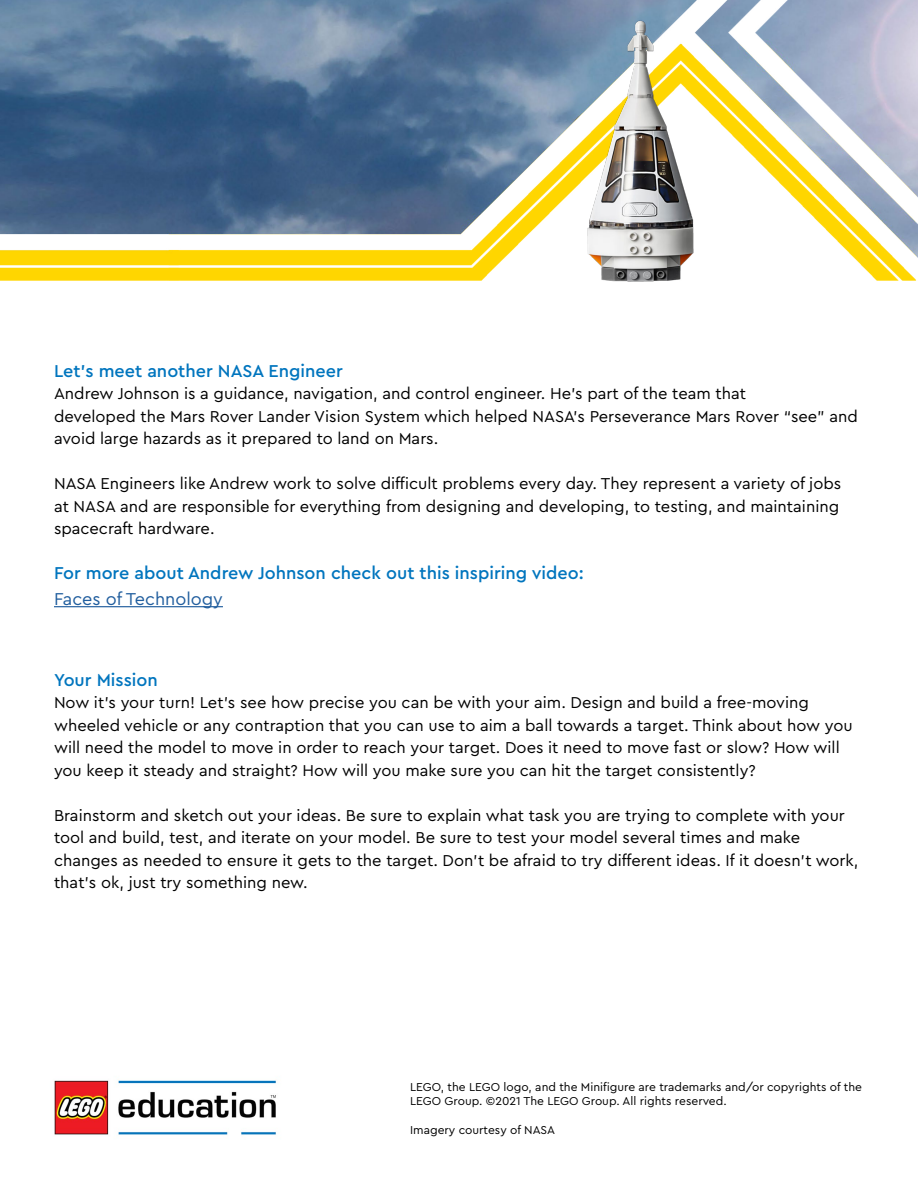
<style>
.page{position:relative;width:918px;height:1188px;background:#fff}
.page>*{position:absolute;margin:0;border:0;box-sizing:border-box;transform-origin:0 0}
.t1{font:500 18px "Cera Pro";color:#0075be}
.t2{font:18px "Cera Pro";color:#215e9e}
.t3{font:16.5px/22.5px "Cera Pro";color:#000}
.t4{font:12px/14.4px "Cera Pro";color:#000}
</style>
<div class="page">
<hr style="left:54px;top:606px;width:169px;height:1px;background:#215e9e">
<img style="left:0;top:0;width:918px;height:280px">
<img style="left:578px;top:11px;width:125px;height:271px">
<img style="left:54px;top:1080px;width:223px;height:55px">
<p class="t1" style="left:54px;top:359px;width:290px">Let’s meet another NASA Engineer</p>
<p class="t3" style="left:54px;top:382px;width:805px">Andrew Johnson is a guidance, navigation, and control engineer. He’s part of the team that<br>developed the Mars Rover Lander Vision System which helped NASA’s Perseverance Mars Rover “see” and avoid large hazards as it prepared to land on Mars.</p>
<p class="t3" style="left:54px;top:472px;width:789px">NASA Engineers like Andrew work to solve difficult problems every day. They represent a variety of jobs at NASA and are responsible for everything from designing and developing, to testing, and maintaining spacecraft hardware.</p>
<p class="t1" style="left:54px;top:561px;width:531px">For more about Andrew Johnson check out this inspiring video:</p>
<p class="t2" style="left:54px;top:587px;width:170px">Faces of Technology</p>
<p class="t1" style="left:54px;top:668px;width:105px">Your Mission</p>
<p class="t3" style="left:54px;top:691px;width:800px">Now it’s your turn! Let’s see how precise you can be with your aim. Design and build a free-moving wheeled vehicle or any contraption that you can use to aim a ball towards a target. Think about how you will need the model to move in order to reach your target. Does it need to move fast or slow? How will you keep it steady and straight? How will you make sure you can hit the target consistently?</p>
<p class="t3" style="left:54px;top:803px;width:806px">Brainstorm and sketch out your ideas. Be sure to explain what task you are trying to complete with your tool and build, test, and iterate on your model. Be sure to test your model several times and make changes as needed to ensure it gets to the target. Don’t be afraid to try different ideas. If it doesn’t work, that’s ok, just try something new.</p>
<p class="t4" style="left:410px;top:1079px;width:453px">LEGO, the LEGO logo, and the Minifigure are trademarks and/or copyrights of the<br>LEGO Group. ©2021 The LEGO Group. All rights reserved.</p>
<p class="t4" style="left:410px;top:1122px;width:146px">Imagery courtesy of NASA</p>
</div>
